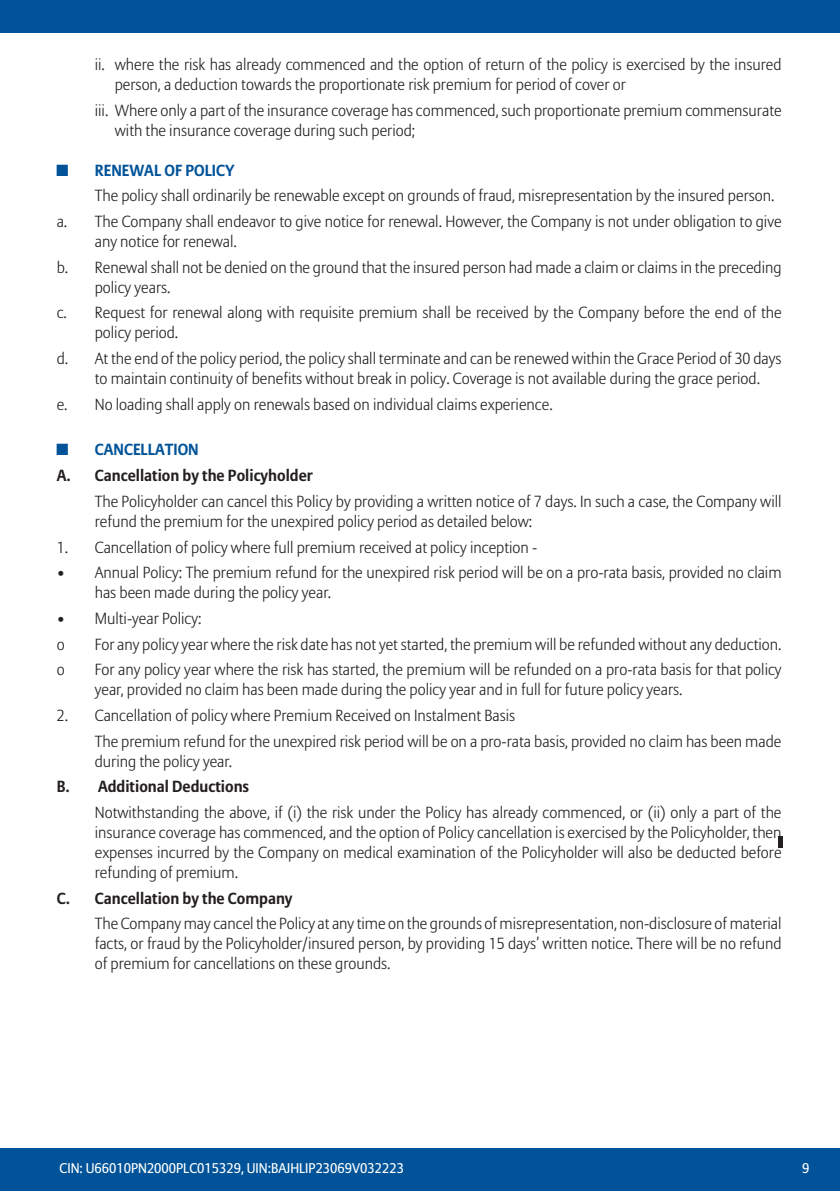
<style>
.page{position:relative;width:840px;height:1191px;background:#fff}
.page>*{position:absolute;margin:0;border:0;box-sizing:border-box;transform-origin:0 0}
.t1{font:300 16px/20px "Allianz Sans";color:#231f20}
.t2{font:700 16px "Allianz Sans";color:#231f20}
.t3{font:700 16px "Allianz Sans";color:#015399}
.t4{font:14px "Allianz Sans";color:#fff}
</style>
<div class="page">
<div style="left:0;top:0;width:839px;height:33px;background:#015399"></div>
<div style="left:0;top:1148px;width:839px;height:43px;background:#015399"></div>
<hr style="left:778px;top:836px;width:4px;height:12px;background:#231f20">
<p class="t1" style="left:115px;top:54px;width:667px;text-indent:-20px">ii. where the risk has already commenced and the option of return of the policy is exercised by the insured person, a deduction towards the proportionate risk premium for period of cover or</p>
<p class="t1" style="left:115px;top:100px;width:668px;text-indent:-20px">iii. Where only a part of the insurance coverage has commenced, such proportionate premium commensurate with the insurance coverage during such period;</p>
<p class="t3" style="left:57px;top:160px;width:13px">◼</p>
<p class="t3" style="left:95px;top:160px;width:141px">RENEWAL OF POLICY</p>
<p class="t1" style="left:95px;top:185px;width:680px">The policy shall ordinarily be renewable except on grounds of fraud, misrepresentation by the insured person.</p>
<p class="t1" style="left:95px;top:211px;width:688px;text-indent:-38px">a. The Company shall endeavor to give notice for renewal. However, the Company is not under obligation to give any notice for renewal.</p>
<p class="t1" style="left:95px;top:257px;width:688px;text-indent:-38px">b. Renewal shall not be denied on the ground that the insured person had made a claim or claims in the preceding policy years.</p>
<p class="t1" style="left:95px;top:303px;width:688px;text-indent:-38px">c. Request for renewal along with requisite premium shall be received by the Company before the end of the policy period.</p>
<p class="t1" style="left:95px;top:348px;width:687px;text-indent:-38px">d. At the end of the policy period, the policy shall terminate and can be renewed within the Grace Period of 30 days to maintain continuity of benefits without break in policy. Coverage is not available during the grace period.</p>
<p class="t1" style="left:57px;top:394px;width:497px">e. No loading shall apply on renewals based on individual claims experience.</p>
<p class="t3" style="left:57px;top:440px;width:13px">◼</p>
<p class="t3" style="left:95px;top:440px;width:105px">CANCELLATION</p>
<p class="t2" style="left:57px;top:465px;width:257px">A. Cancellation by the Policyholder</p>
<p class="t1" style="left:95px;top:491px;width:688px">The Policyholder can cancel this Policy by providing a written notice of 7 days. In such a case, the Company will refund the premium for the unexpired policy period as detailed below:</p>
<p class="t1" style="left:57px;top:537px;width:481px">1. Cancellation of policy where full premium received at policy inception -</p>
<p class="t1" style="left:95px;top:562px;width:688px;text-indent:-38px">• Annual Policy: The premium refund for the unexpired risk period will be on a pro-rata basis, provided no claim has been made during the policy year.</p>
<p class="t1" style="left:57px;top:608px;width:146px">• Multi-year Policy:</p>
<p class="t1" style="left:57px;top:634px;width:9px">o</p>
<p class="t1" style="left:95px;top:634px;width:688px">For any policy year where the risk date has not yet started, the premium will be refunded without any deduction.</p>
<p class="t1" style="left:57px;top:659px;width:9px">o</p>
<p class="t1" style="left:95px;top:659px;width:688px">For any policy year where the risk has started, the premium will be refunded on a pro-rata basis for that policy year, provided no claim has been made during the policy year and in full for future policy years.</p>
<p class="t1" style="left:57px;top:705px;width:459px">2. Cancellation of policy where Premium Received on Instalment Basis</p>
<p class="t1" style="left:95px;top:731px;width:687px">The premium refund for the unexpired risk period will be on a pro-rata basis, provided no claim has been made during the policy year.</p>
<p class="t2" style="left:57px;top:776px;width:194px">B. Additional Deductions</p>
<p class="t1" style="left:95px;top:802px;width:688px;text-align:justify">Notwithstanding the above, if (i) the risk under the Policy has already commenced, or (ii) only a part of the insurance coverage has commenced, and the option of Policy cancellation is exercised by the Policyholder, then expenses incurred by the Company on medical examination of the Policyholder will also be deducted before refunding of premium.</p>
<p class="t2" style="left:57px;top:888px;width:237px">C. Cancellation by the Company</p>
<p class="t1" style="left:95px;top:913px;width:688px;text-align:justify">The Company may cancel the Policy at any time on the grounds of misrepresentation, non-disclosure of material facts, or fraud by the Policyholder/insured person, by providing 15 days’ written notice. There will be no refund of premium for cancellations on these grounds.</p>
<p class="t4" style="left:59px;top:1159px;width:346px">CIN: U66010PN2000PLC015329, UIN:BAJHLIP23069V032223</p>
<p class="t4" style="left:801px;top:1159px;width:9px">9</p>
</div>
